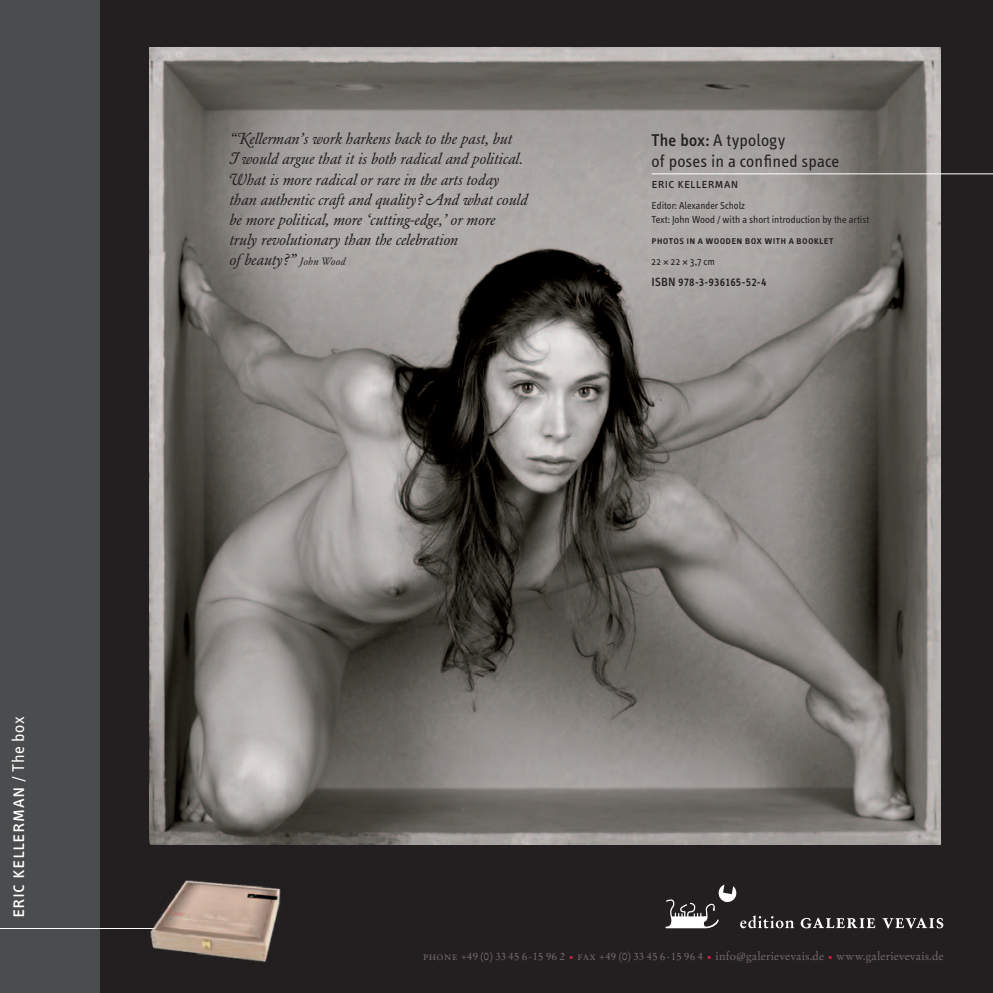
<style>
.page{position:relative;width:993px;height:993px;background:#fff}
.page>*{position:absolute;margin:0;border:0;box-sizing:border-box;transform-origin:0 0}
.t1{font:21px "Info Text Normal Caps";letter-spacing:.03em;color:#fff}
.t2{font:17.5px/21px "Info Text";letter-spacing:.01em;color:#231f20}
.t3{font:italic 15.75px/20.1px "Garamond BE Swash";color:#231f20}
.t4{font:14px "Info Text Normal Caps";letter-spacing:.03em;color:#231f20}
.t5{font:12.25px "Garamond Original Regular";letter-spacing:.02em;color:#76696a}
.t6{font:12.25px "Info Text Medium Caps";letter-spacing:.005em;color:#231f20}
.t7{font:11.38px "Info Text Medium Caps";letter-spacing:.025em;color:#231f20}
.t8{font:10.5px/14px "Info Text";color:#231f20}
.s1{font-family:"Info Text";font-size:17.5px}
.s2{font-family:"Garamond BE";font-size:10.5px}
.s3{font-weight:500}
.s4{font-family:"Garamond Original Caps Regular"}
.s5{font-size:11.38px}
.s6{font-size:10.5px;color:#ed1747}
</style>
<div class="page">
<div style="left:0;top:0;width:992px;height:992px;background:#231f20"></div>
<img style="left:150px;top:47px;width:790px;height:797px">
<div style="left:0;top:0;width:99px;height:992px;background:#4b4c4d"></div>
<hr style="left:0;top:927px;width:249px;height:1px;background:#fff">
<svg style="left:665px;top:884px;width:278px;height:44px"></svg>
<hr style="left:651px;top:173px;width:341px;height:1px;background:#fff">
<img style="left:126px;top:880px;width:155px;height:82px">
<img style="left:126px;top:927px;width:123px;height:1px">
<h1 class="t1" style="left:6px;top:918px;width:203px;rotate:-90deg">eric kellerman <span class="s1">/ The box</span></h1>
<p class="t3" style="left:229px;top:130px;width:299px">“Kellerman’s work harkens back to the past, but<br>I would argue that it is both radical and political.<br>What is more radical or rare in the arts today than authentic craft and quality? And what could be more political, more ‘cutting-edge,’ or more<br>truly revolutionary than the celebration<br>of beauty?” <span class="s2">John Wood</span></p>
<p class="t2" style="left:651px;top:130px;width:189px"><span class="s3">The box:</span> A typology<br>of poses in a confined space</p>
<p class="t4" style="left:651px;top:175px;width:88px">eric kellerman</p>
<p class="t8" style="left:651px;top:198px;width:219px">Editor: Alexander Scholz<br>Text: John Wood / with a short introduction by the artist</p>
<p class="t7" style="left:651px;top:234px;width:183px">photos in a wooden box with a booklet</p>
<p class="t8" style="left:651px;top:254px;width:65px">22 × 22 × 3,7 cm</p>
<p class="t6" style="left:651px;top:275px;width:116px">ISBN 978-3-936165-52-4</p>
<p class="t5" style="left:423px;top:948px;width:522px"><span class="s4">phone</span> <span class="s5">+49 (0) 33 45 6 - 15 96 2</span> <span class="s6">•</span> <span class="s4">fax</span> <span class="s5">+49 (0) 33 45 6 - 15 96 4</span> <span class="s6">•</span> info@galerievevais.de <span class="s6">•</span> www.galerievevais.de</p>
</div>
